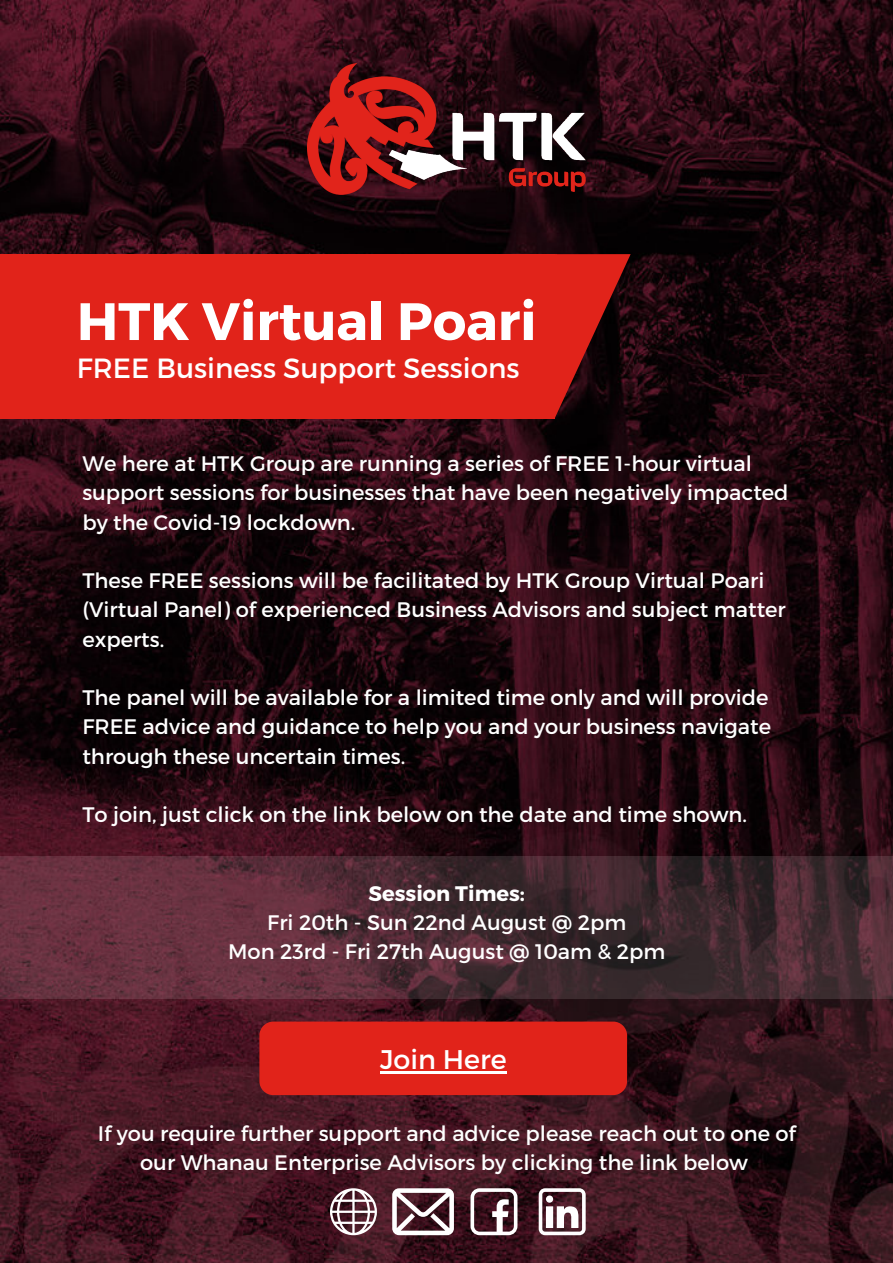
<style>
.page{position:relative;width:893px;height:1263px;background:#fff}
.page>*{position:absolute;margin:0;border:0;box-sizing:border-box;transform-origin:0 0}
.t1{font:700 52.5px "Montserrat";color:#fff}
.t2{font:27.75px "Montserrat";color:#fff}
.t3{font:27px "Montserrat";color:#fff}
.t4{font:21px/29.2px "Montserrat";color:#fff}
.t5{font:700 21px "Montserrat";color:#fff}
</style>
<div class="page">
<img style="left:0;top:0;width:893px;height:1263px">
<img style="left:308px;top:64px;width:277px;height:131px">
<div style="left:259px;top:1021px;width:368px;height:74px;background:#e1231a;border-radius:14px"></div>
<hr style="left:380px;top:1071px;width:126px;height:2px;background:#fff">
<div style="left:0;top:254px;width:554px;height:164px;background:#e1231a"></div>
<svg style="left:330px;top:1188px;width:47px;height:47px"></svg>
<svg style="left:392px;top:1188px;width:62px;height:47px"></svg>
<svg style="left:470px;top:1188px;width:47px;height:47px"></svg>
<svg style="left:539px;top:1188px;width:46px;height:47px"></svg>
<svg style="left:0;top:855px;width:893px;height:143px;background:#4f2c35"></svg>
<svg style="left:550px;top:253px;width:80px;height:167px;background:#7e1411"></svg>
<p class="t1" style="left:77px;top:287px;width:461px">HTK Virtual Poari</p>
<p class="t2" style="left:77px;top:350px;width:444px">FREE Business Support Sessions</p>
<p class="t4" style="left:82px;top:448px;width:707px">We here at HTK Group are running a series of FREE 1-hour virtual support sessions for businesses that have been negatively impacted by the Covid-19 lockdown.</p>
<p class="t4" style="left:82px;top:565px;width:705px">These FREE sessions will be facilitated by HTK Group Virtual Poari (Virtual Panel) of experienced Business Advisors and subject matter experts.</p>
<p class="t4" style="left:82px;top:682px;width:690px">The panel will be available for a limited time only and will provide<br>FREE advice and guidance to help you and your business navigate through these uncertain times.</p>
<p class="t4" style="left:82px;top:799px;width:666px">To join, just click on the link below on the date and time shown.</p>
<p class="t5" style="left:369px;top:879px;width:158px">Session Times:</p>
<p class="t4" style="left:267px;top:906px;width:360px">Fri 20th - Sun 22nd August @ 2pm</p>
<p class="t4" style="left:228px;top:936px;width:439px">Mon 23rd - Fri 27th August @ 10am &amp; 2pm</p>
<p class="t3" style="left:380px;top:1042px;width:128px">Join Here</p>
<p class="t4" style="left:98px;top:1118px;width:699px;text-align:center">If you require further support and advice please reach out to one of our Whanau Enterprise Advisors by clicking the link below</p>
</div>
